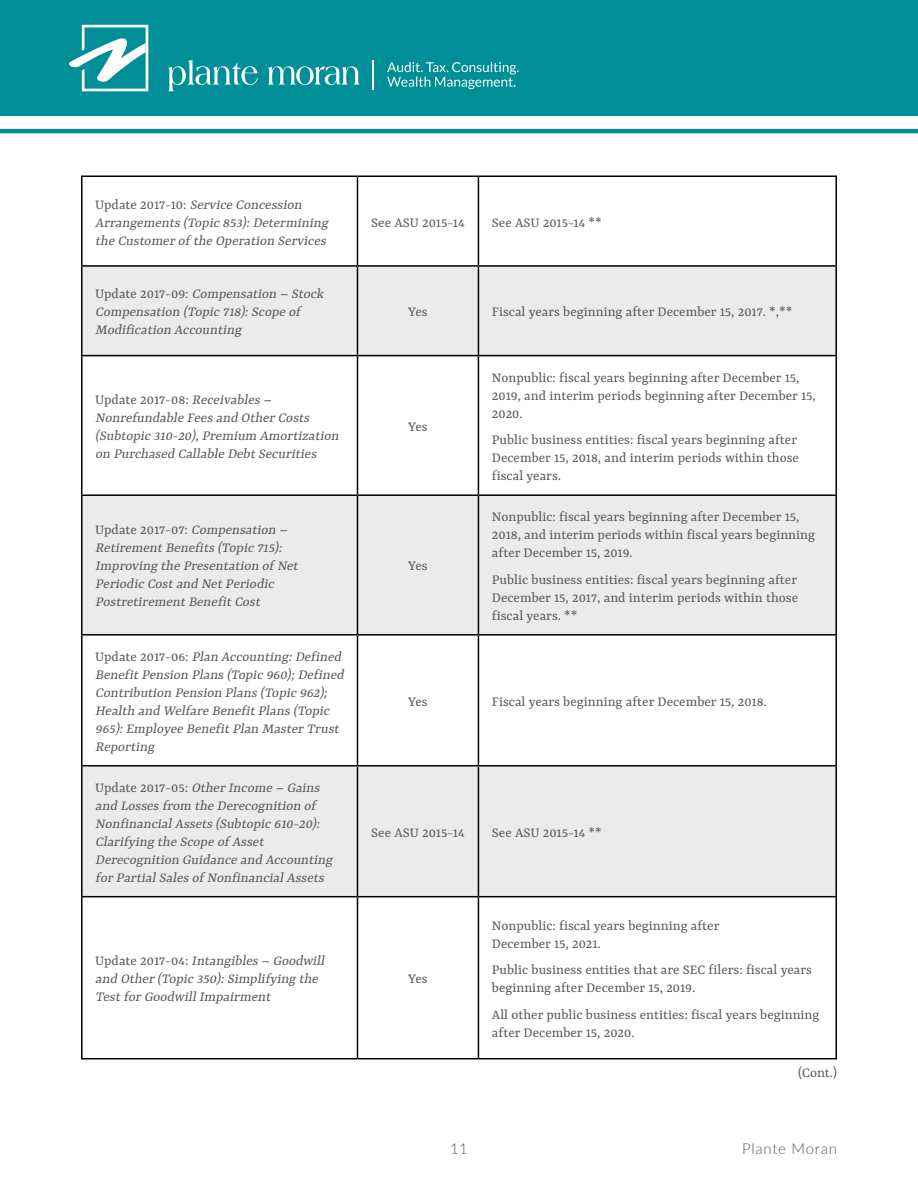
<style>
.page{position:relative;width:918px;height:1188px;background:#fff}
.page>*{position:absolute;margin:0;border:0;box-sizing:border-box;transform-origin:0 0}
.t1{font:italic 15px/18px "Rasa";color:#58595b}
.t2{font:15px/18px "Rasa";color:#58595b}
.t3{font:300 15px "Lato";letter-spacing:.045em;color:#58595b}
.s1{font-style:normal}
</style>
<div class="page">
<div style="left:0;top:0;width:918px;height:116px;background:#008e97"></div>
<hr style="left:0;top:129px;width:918px;height:4px;background:#008e97">
<svg style="left:69px;top:25px;width:79px;height:66px"></svg>
<svg style="left:168px;top:60px;width:90px;height:31px"></svg>
<svg style="left:268px;top:66px;width:92px;height:19px"></svg>
<hr style="left:372px;top:61px;width:2px;height:29px;background:#fff">
<svg style="left:387px;top:62px;width:132px;height:27px"></svg>
<svg style="left:82px;top:267px;width:754px;height:629px;fill:#ebebec"></svg>
<hr style="left:81px;top:176px;width:276px;height:1px;background:#000">
<hr style="left:81px;top:177px;width:1px;height:88px;background:#000">
<hr style="left:357px;top:176px;width:121px;height:1px;background:#000">
<hr style="left:357px;top:177px;width:1px;height:88px;background:#000">
<hr style="left:478px;top:176px;width:359px;height:1px;background:#000">
<hr style="left:478px;top:177px;width:1px;height:88px;background:#000">
<hr style="left:836px;top:177px;width:1px;height:88px;background:#000">
<hr style="left:81px;top:265px;width:276px;height:2px;background:#000">
<hr style="left:81px;top:267px;width:1px;height:88px;background:#000">
<hr style="left:357px;top:265px;width:121px;height:2px;background:#000">
<hr style="left:357px;top:267px;width:1px;height:88px;background:#000">
<hr style="left:478px;top:265px;width:359px;height:2px;background:#000">
<hr style="left:478px;top:267px;width:1px;height:88px;background:#000">
<hr style="left:836px;top:267px;width:1px;height:88px;background:#000">
<hr style="left:81px;top:355px;width:276px;height:1px;background:#000">
<hr style="left:81px;top:356px;width:1px;height:138px;background:#000">
<hr style="left:357px;top:355px;width:121px;height:1px;background:#000">
<hr style="left:357px;top:356px;width:1px;height:138px;background:#000">
<hr style="left:478px;top:355px;width:359px;height:1px;background:#000">
<hr style="left:478px;top:356px;width:1px;height:138px;background:#000">
<hr style="left:836px;top:356px;width:1px;height:138px;background:#000">
<hr style="left:81px;top:494px;width:276px;height:2px;background:#000">
<hr style="left:81px;top:496px;width:1px;height:138px;background:#000">
<hr style="left:357px;top:494px;width:121px;height:2px;background:#000">
<hr style="left:357px;top:496px;width:1px;height:138px;background:#000">
<hr style="left:478px;top:494px;width:359px;height:2px;background:#000">
<hr style="left:478px;top:496px;width:1px;height:138px;background:#000">
<hr style="left:836px;top:496px;width:1px;height:138px;background:#000">
<hr style="left:81px;top:634px;width:276px;height:2px;background:#000">
<hr style="left:81px;top:636px;width:1px;height:129px;background:#000">
<hr style="left:357px;top:634px;width:121px;height:2px;background:#000">
<hr style="left:357px;top:636px;width:1px;height:129px;background:#000">
<hr style="left:478px;top:634px;width:359px;height:2px;background:#000">
<hr style="left:478px;top:636px;width:1px;height:129px;background:#000">
<hr style="left:836px;top:636px;width:1px;height:129px;background:#000">
<hr style="left:81px;top:765px;width:276px;height:1px;background:#000">
<hr style="left:81px;top:766px;width:1px;height:130px;background:#000">
<hr style="left:357px;top:765px;width:121px;height:1px;background:#000">
<hr style="left:357px;top:766px;width:1px;height:130px;background:#000">
<hr style="left:478px;top:765px;width:359px;height:1px;background:#000">
<hr style="left:478px;top:766px;width:1px;height:130px;background:#000">
<hr style="left:836px;top:766px;width:1px;height:130px;background:#000">
<hr style="left:81px;top:896px;width:276px;height:1px;background:#000">
<hr style="left:81px;top:897px;width:1px;height:161px;background:#000">
<hr style="left:357px;top:896px;width:121px;height:1px;background:#000">
<hr style="left:357px;top:897px;width:1px;height:161px;background:#000">
<hr style="left:478px;top:896px;width:359px;height:1px;background:#000">
<hr style="left:478px;top:897px;width:1px;height:161px;background:#000">
<hr style="left:836px;top:897px;width:1px;height:161px;background:#000">
<hr style="left:81px;top:1058px;width:276px;height:1px;background:#000">
<hr style="left:357px;top:1058px;width:121px;height:1px;background:#000">
<hr style="left:478px;top:1058px;width:359px;height:1px;background:#000">
<p class="t1" style="left:95px;top:196px;width:238px"><span class="s1">U p d a t e 2 0 1 7 - 1 0 :</span> Service Concession<br>Arrangements(Topic853):Determining the Customerof the Operation Services</p>
<p class="t1" style="left:95px;top:286px;width:233px"><span class="s1">U p d a t e 2 0 1 7 - 0 9 :</span> Compensation – Stock<br>Compensation (Topic718):Scope of<br>Modification Accounting</p>
<p class="t1" style="left:95px;top:391px;width:248px"><span class="s1">Update 2017-08:</span> Receivables– Nonrefundable Feesand OtherCosts (Subtopic310-20),Premium Amortization on Purchased Callable DebtSecurities</p>
<p class="t1" style="left:95px;top:522px;width:207px"><span class="s1">Update 2017-07:</span> Compensation –<br>RetirementBenefits(Topic715):<br>Improving the Presentation of Net<br>PeriodicCostand NetPeriodic<br>PostretirementBenefitCost</p>
<p class="t1" style="left:95px;top:648px;width:254px"><span class="s1">U p d a t e 2 0 1 7 - 0 6 :</span> Plan Accounting:Defined BenefitPension Plans(Topic960);Defined Contribution Pension Plans(Topic962); Health and Welfare BenefitPlans(Topic 965):Employee BenefitPlan MasterTrust Reporting</p>
<p class="t1" style="left:95px;top:779px;width:242px"><span class="s1">U p d a t e 2 0 1 7 - 0 5 :</span> OtherIncome – Gains and Lossesfrom the Derecognition of NonfinancialAssets(Subtopic610-20):<br>Clarifying the Scope of Asset Derecognition Guidance and Accounting forPartialSalesof NonfinancialAssets</p>
<p class="t1" style="left:95px;top:953px;width:234px"><span class="s1">U p d a t e 2 0 1 7 - 0 4 :</span> Intangibles– Goodwill and Other(Topic350):Simplifying the<br>TestforGoodwillImpairment</p>
<p class="t2" style="left:371px;top:214px;width:95px">See ASU 2015-14</p>
<p class="t2" style="left:492px;top:214px;width:111px">See ASU 2015-14 **</p>
<p class="t2" style="left:408px;top:304px;width:21px">Yes</p>
<p class="t2" style="left:492px;top:304px;width:302px">Fiscal years beginning after December 15, 2017. *,**</p>
<p class="t2" style="left:408px;top:418px;width:21px">Yes</p>
<p class="t2" style="left:408px;top:558px;width:21px">Yes</p>
<p class="t2" style="left:492px;top:369px;width:326px">Nonpublic: fiscal years beginning after December 15,<br>2019, and interim periods beginning after December 15,<br>2020.</p>
<p class="t2" style="left:492px;top:432px;width:309px">Public business entities: fiscal years beginning after<br>December 15, 2018, and interim periods within those fiscal years.</p>
<p class="t2" style="left:492px;top:509px;width:325px">Nonpublic: fiscal years beginning after December 15,<br>2018, and interim periods within fiscal years beginning after December 15, 2019.</p>
<p class="t2" style="left:492px;top:571px;width:308px;text-align:justify">Public business entities: fiscal years beginning after December 15, 2017, and interim periods within those fiscal years. **</p>
<p class="t2" style="left:408px;top:693px;width:21px">Yes</p>
<p class="t2" style="left:492px;top:693px;width:276px">Fiscal years beginning after December 15, 2018.</p>
<p class="t2" style="left:371px;top:824px;width:95px">See ASU 2015-14</p>
<p class="t2" style="left:492px;top:824px;width:111px">See ASU 2015-14 **</p>
<p class="t2" style="left:408px;top:971px;width:21px">Yes</p>
<p class="t2" style="left:492px;top:917px;width:229px">Nonpublic: fiscal years beginning after<br>December 15, 2021.</p>
<p class="t2" style="left:492px;top:962px;width:322px">Public business entities that are SEC filers: fiscal years beginning after December 15, 2019.</p>
<p class="t2" style="left:492px;top:1006px;width:329px">All other public business entities: fiscal years beginning after December 15, 2020.</p>
<p class="t2" style="left:798px;top:1065px;width:40px">(Cont.)</p>
<p class="t3" style="left:450px;top:1138px;width:19px">11</p>
<p class="t3" style="left:742px;top:1138px;width:96px">Plante Moran</p>
</div>
